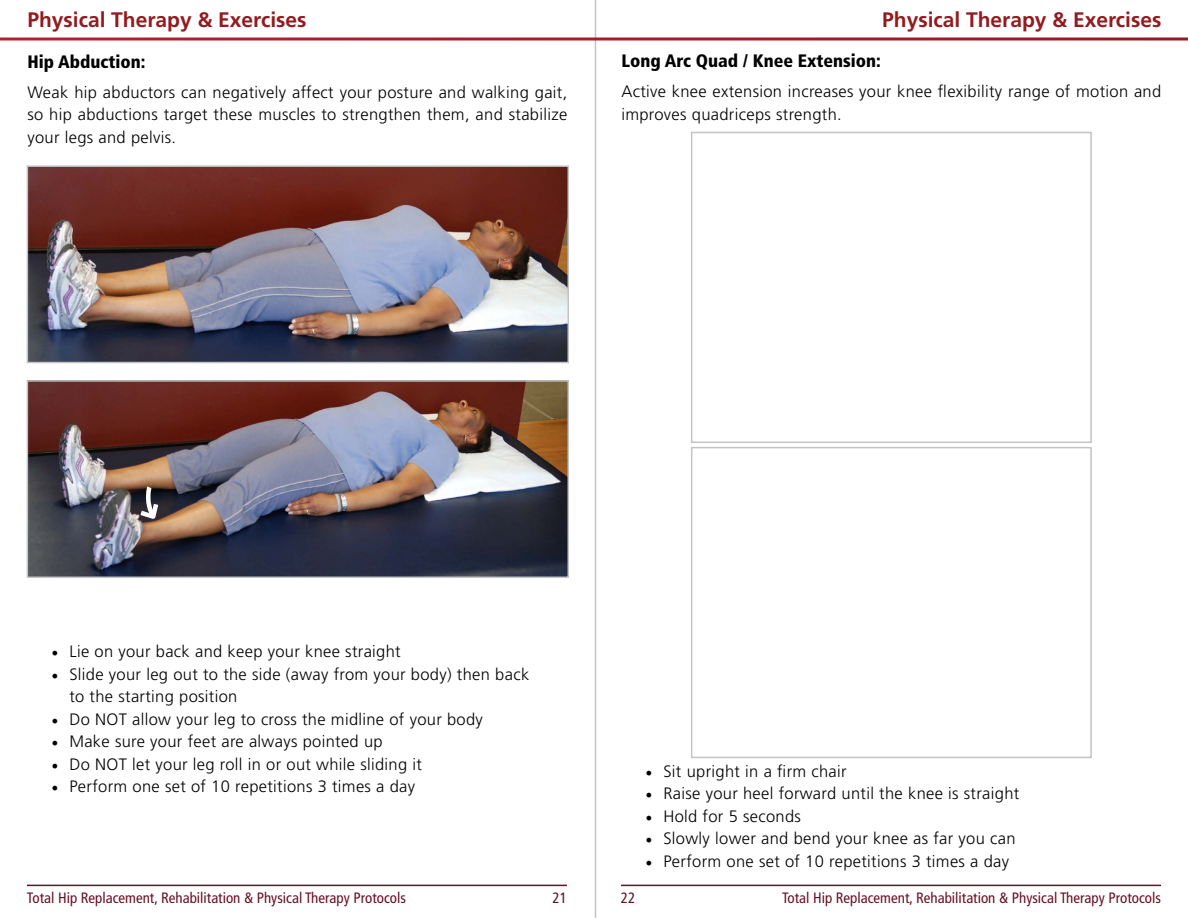
<style>
.page{position:relative;width:1188px;height:918px;background:#fff}
.page>*{position:absolute;margin:0;border:0;box-sizing:border-box;transform-origin:0 0}
.t1{font:700 21px "Frutiger LT Std";color:#921b20}
.t2{font:900 condensed 18px "Frutiger LT Std";color:#000}
.t3{font:300 16.5px/22.5px "Frutiger LT Std";letter-spacing:.02em;color:#000}
.t4{font:condensed 15px "Frutiger LT Std";color:#661124}
.s1{font-family:"Minion Pro";font-weight:400;font-size:18px}
</style>
<div class="page">
<hr style="left:595px;top:0;width:1px;height:918px;background:#c2c4c6">
<hr style="left:27px;top:885px;width:540px;height:1px;background:#661124">
<hr style="left:621px;top:885px;width:540px;height:1px;background:#661124">
<hr style="left:0;top:38px;width:1188px;height:2px;background:#fff">
<img style="left:30px;top:168px;width:536px;height:192px">
<div style="left:27px;top:165px;width:542px;height:198px;border:2px solid #c2c4c6"></div>
<img style="left:30px;top:383px;width:536px;height:192px">
<div style="left:27px;top:380px;width:542px;height:198px;border:2px solid #c2c4c6"></div>
<div style="left:691px;top:132px;width:401px;height:311px;border:2px solid #c2c4c6"></div>
<div style="left:691px;top:447px;width:401px;height:311px;border:2px solid #c2c4c6"></div>
<svg style="left:136px;top:483px;width:25px;height:39px"></svg>
<p class="t1" style="left:27px;top:8px;width:281px">Physical Therapy &amp; Exercises</p>
<p class="t1" style="left:882px;top:8px;width:281px">Physical Therapy &amp; Exercises</p>
<p class="t2" style="left:27px;top:50px;width:120px">Hip Abduction:</p>
<p class="t3" style="left:27px;top:81px;width:541px;text-align:justify">Weak hip abductors can negatively affect your posture and walking gait, so hip abductions target these muscles to strengthen them, and stabilize your legs and pelvis.</p>
<p class="t2" style="left:621px;top:50px;width:261px">Long Arc Quad / Knee Extension:</p>
<p class="t3" style="left:621px;top:81px;width:541px">Active knee extension increases your knee flexibility range of motion and improves quadriceps strength.</p>
<p class="t3" style="left:51px;top:641px;width:351px"><span class="s1">•</span> Lie on your back and keep your knee straight</p>
<p class="t3" style="left:69px;top:663px;width:461px;text-indent:-18px"><span class="s1">•</span> Slide your leg out to the side (away from your body) then back to the starting position</p>
<p class="t3" style="left:51px;top:708px;width:433px"><span class="s1">•</span> Do NOT allow your leg to cross the midline of your body</p>
<p class="t3" style="left:51px;top:731px;width:333px"><span class="s1">•</span> Make sure your feet are always pointed up</p>
<p class="t3" style="left:51px;top:753px;width:372px"><span class="s1">•</span> Do NOT let your leg roll in or out while sliding it</p>
<p class="t3" style="left:51px;top:776px;width:365px"><span class="s1">•</span> Perform one set of 10 repetitions 3 times a day</p>
<p class="t3" style="left:645px;top:760px;width:203px"><span class="s1">•</span> Sit upright in a firm chair</p>
<p class="t3" style="left:645px;top:783px;width:376px"><span class="s1">•</span> Raise your heel forward until the knee is straight</p>
<p class="t3" style="left:645px;top:805px;width:157px"><span class="s1">•</span> Hold for 5 seconds</p>
<p class="t3" style="left:645px;top:828px;width:372px"><span class="s1">•</span> Slowly lower and bend your knee as far you can</p>
<p class="t3" style="left:645px;top:850px;width:365px"><span class="s1">•</span> Perform one set of 10 repetitions 3 times a day</p>
<p class="t4" style="left:27px;top:889px;width:380px">Total Hip Replacement, Rehabilitation &amp; Physical Therapy Protocols</p>
<p class="t4" style="left:553px;top:889px;width:16px">21</p>
<p class="t4" style="left:621px;top:889px;width:16px">22</p>
<p class="t4" style="left:782px;top:889px;width:380px">Total Hip Replacement, Rehabilitation &amp; Physical Therapy Protocols</p>
</div>
